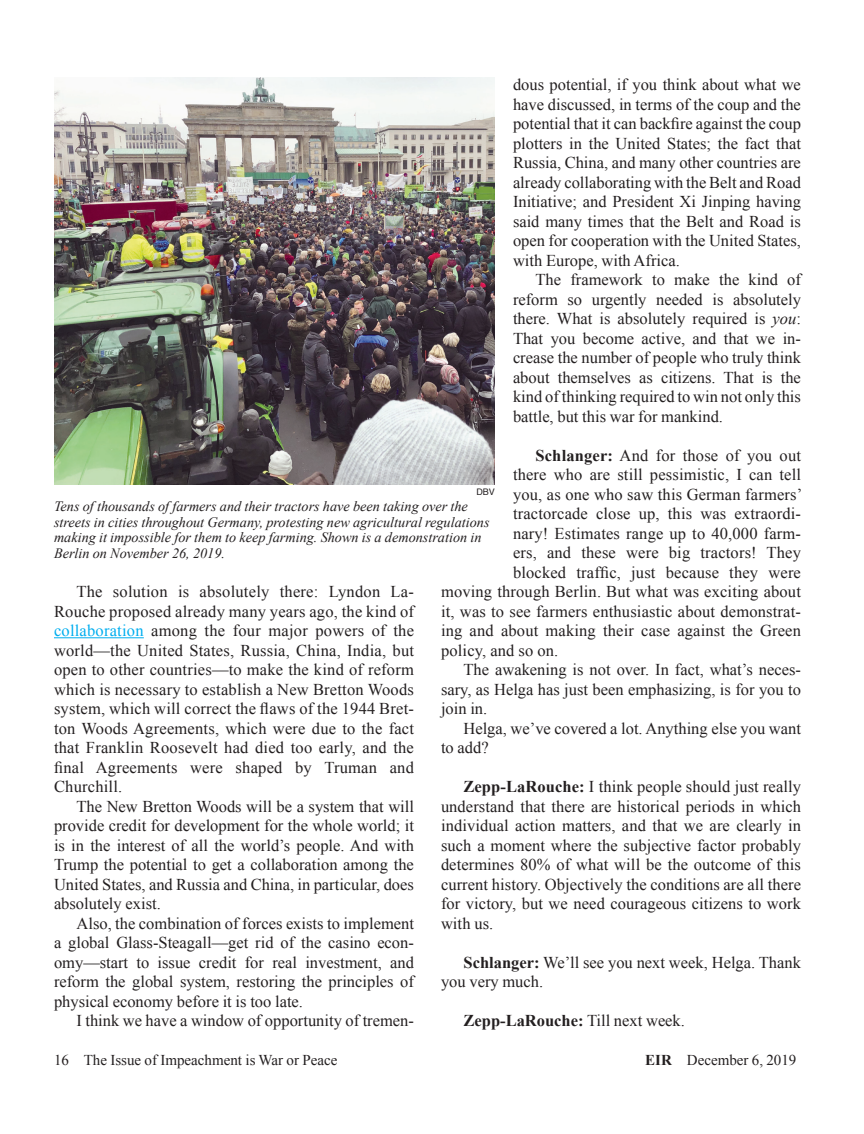
<style>
.page{position:relative;width:864px;height:1134px;background:#fff}
.page>*{position:absolute;margin:0;border:0;box-sizing:border-box;transform-origin:0 0}
.Text{font:16.5px/19.5px "Times New Roman";color:#231f20;text-align:justify}
.TextWithIndendtSpace{font:16.5px/19.5px "Times New Roman";letter-spacing:.01em;color:#231f20;text-align:justify}
.TextWithIndendtSpace-2{font:700 16.5px "Times New Roman";color:#231f20}
.t1{font:15px "Times New Roman";color:#231f20}
.Captions{font:italic 14.25px/15.8px "Times New Roman";color:#231f20}
.PixCredit{font:9px "Helvetica";color:#231f20}
.s1{font-style:italic}
.s2{font-weight:700}
.s3{font-weight:400}
.s4{color:#00aeef}
</style>
<div class="page">
<hr style="left:54px;top:637px;width:90px;height:1px;background:#00aeef">
<img style="left:54px;top:78px;width:441px;height:406px">
<p class="Text" style="left:513px;top:74px;width:290px">dous potential, if you think about what we have discussed, in terms of the coup and the potential that it can backfire against the coup plotters in the United States; the fact that Russia, China, and many other countries are already collaborating with the Belt and Road Initiative; and President Xi Jinping having said many times that the Belt and Road is open for cooperation with the United States, with Europe, with Africa.</p>
<p class="Text" style="left:513px;top:269px;width:290px;text-indent:22px">The framework to make the kind of reform so urgently needed is absolutely there. What is absolutely required is <span class="s1">you</span>:<br>That you become active, and that we in&shy;crease the number of people who truly think about themselves as citizens. That is the kind of thinking required to win not only this battle, but this war for mankind.</p>
<p class="TextWithIndendtSpace" style="left:536px;top:445px;width:267px"><span class="s2">Schlanger:</span> And for those of you out</p>
<p class="TextWithIndendtSpace" style="left:513px;top:464px;width:290px">there who are still pessimistic, I can tell</p>
<p class="TextWithIndendtSpace" style="left:513px;top:484px;width:291px">you, as one who saw this German farmers’</p>
<p class="TextWithIndendtSpace" style="left:513px;top:503px;width:289px">tractorcade close up, this was extraordi-</p>
<p class="TextWithIndendtSpace" style="left:513px;top:523px;width:289px">nary! Estimates range up to 40,000 farm-</p>
<p class="TextWithIndendtSpace" style="left:513px;top:542px;width:290px">ers, and these were big tractors! They</p>
<p class="TextWithIndendtSpace" style="left:513px;top:562px;width:289px">blocked traffic, just because they were</p>
<p class="TextWithIndendtSpace" style="left:441px;top:581px;width:361px">moving through Berlin. But what was exciting about</p>
<p class="TextWithIndendtSpace" style="left:441px;top:601px;width:361px">it, was to see farmers enthusiastic about demonstrat-</p>
<p class="TextWithIndendtSpace" style="left:441px;top:620px;width:362px">ing and about making their case against the Green</p>
<p class="TextWithIndendtSpace" style="left:441px;top:640px;width:119px">policy, and so on.</p>
<p class="Text" style="left:441px;top:659px;width:362px;text-indent:22px">The awakening is not over. In fact, what’s neces&shy;sary, as Helga has just been emphasizing, is for you to join in.</p>
<p class="Text" style="left:441px;top:718px;width:361px;text-indent:22px">Helga, we’ve covered a lot. Anything else you want to add?</p>
<p class="TextWithIndendtSpace" style="left:441px;top:776px;width:362px;text-indent:22px"><span class="s2">Zepp-LaRouche:</span> I think people should just really understand that there are historical periods in which individual action matters, and that we are clearly in such a moment where the subjective factor probably determines 80% of what will be the outcome of this current history. Objectively the conditions are all there for victory, but we need courageous citizens to work with us.</p>
<p class="TextWithIndendtSpace" style="left:441px;top:952px;width:362px;text-indent:22px"><span class="s2">Schlanger:</span> We’ll see you next week, Helga. Thank you very much.</p>
<p class="TextWithIndendtSpace-2" style="left:464px;top:1009px;width:223px">Zepp-LaRouche: <span class="s3">Till next week.</span></p>
<p class="PixCredit" style="left:476px;top:485px;width:20px">DBV</p>
<p class="Captions" style="left:54px;top:498px;width:437px">Tens of thousands of farmers and their tractors have been taking over the streets in cities throughout Germany, protesting new agricultural regulations making it impossible for them to keep farming. Shown is a demonstration in Berlin on November 26, 2019.</p>
<p class="Text" style="left:54px;top:581px;width:362px;text-indent:22px">The solution is absolutely there: Lyndon La-Rouche proposed already many years ago, the kind of <span class="s4">collaboration</span> among the four major powers of the world—the United States, Russia, China, India, but open to other countries—to make the kind of reform which is necessary to establish a New Bretton Woods system, which will correct the flaws of the 1944 Bret&shy;ton Woods Agreements, which were due to the fact that Franklin Roosevelt had died too early, and the final Agreements were shaped by Truman and Churchill.</p>
<p class="Text" style="left:54px;top:796px;width:362px;text-indent:22px">The New Bretton Woods will be a system that will provide credit for development for the whole world; it is in the interest of all the world’s people. And with Trump the potential to get a collaboration among the United States, and Russia and China, in particular, does absolutely exist.</p>
<p class="Text" style="left:54px;top:913px;width:362px;text-indent:22px">Also, the combination of forces exists to implement a global Glass-Steagall—get rid of the casino econ&shy;omy—start to issue credit for real investment, and reform the global system, restoring the principles of physical economy before it is too late.</p>
<p class="Text" style="left:76px;top:1010px;width:339px">I think we have a window of opportunity of tremen-</p>
<p class="t1" style="left:54px;top:1050px;width:285px">16 The Issue of Impeachment is War or Peace</p>
<p class="t1" style="left:645px;top:1050px;width:153px"><span class="s2">EIR</span> December 6, 2019</p>
</div>
